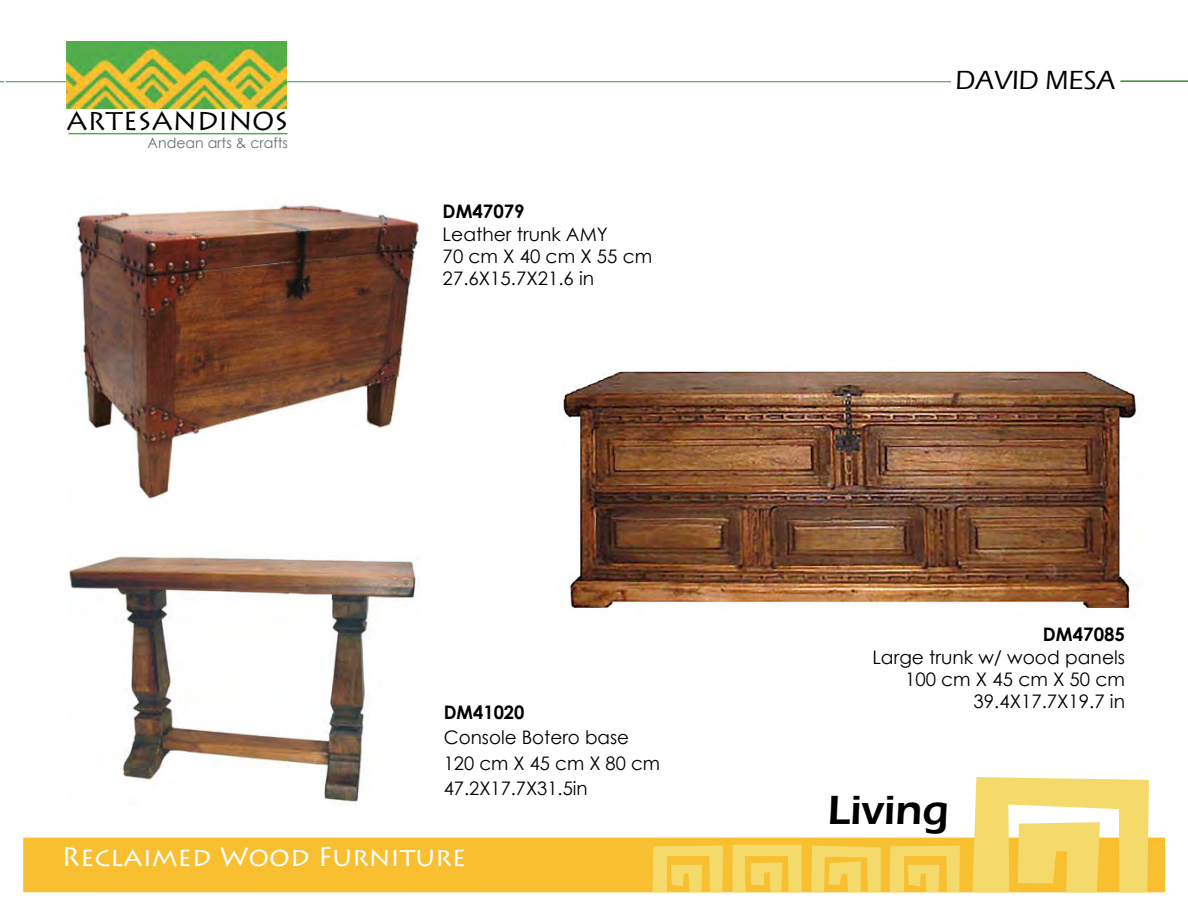
<style>
.page{position:relative;width:1188px;height:918px;background:#fff}
.page>*{position:absolute;margin:0;border:0;box-sizing:border-box;transform-origin:0 0}
.t1{font:600 42px "Eras ITC";color:#000}
.t2{font:27px "Lithos Pro";color:#fff}
.t3{font:500 27px "Eras ITC";color:#000}
.t4{font:25.8px "Lithos Pro";color:#000}
.t5{font:18.6px/22.4px "Century Gothic";color:#000}
.t6{font:700 18.6px "Century Gothic";color:#000}
.t7{font:14.4px "Century Gothic";color:#6d6e70}
.s1{font-weight:700}
</style>
<div class="page">
<hr style="left:0;top:81px;width:951px;height:1px;background:#46833c">
<hr style="left:1120px;top:80px;width:68px;height:2px;background:#46833c">
<hr style="left:68px;top:133px;width:220px;height:1px;background:#55ad4a">
<div style="left:24px;top:838px;width:1141px;height:54px;background:#f8bf31"></div>
<svg style="left:972px;top:777px;width:177px;height:115px"></svg>
<svg style="left:890px;top:846px;width:70px;height:46px"></svg>
<svg style="left:811px;top:846px;width:70px;height:46px"></svg>
<svg style="left:732px;top:845px;width:70px;height:47px"></svg>
<svg style="left:653px;top:846px;width:70px;height:46px"></svg>
<img style="left:76px;top:204px;width:345px;height:295px">
<img style="left:66px;top:41px;width:221px;height:67px">
<img style="left:69px;top:556px;width:350px;height:247px">
<img style="left:563px;top:367px;width:575px;height:243px">
<p class="t4" style="left:67px;top:106px;width:223px">ARTESANDINOS</p>
<p class="t7" style="left:148px;top:133px;width:142px">Andean arts &amp; crafts</p>
<p class="t5" style="left:443px;top:200px;width:211px"><span class="s1">DM47079<br></span>Leather trunk AMY<br>70 cm X 40 cm X 55 cm<br>27.6X15.7X21.6 in</p>
<p class="t6" style="left:444px;top:698px;width:82px">DM41020</p>
<p class="t5" style="left:444px;top:725px;width:218px;line-height:25.3px">Console Botero base<br>120 cm X 45 cm X 80 cm<br>47.2X17.7X31.5in</p>
<p class="t2" style="left:61px;top:841px;width:406px">Reclaimed Wood Furniture</p>
<h2 class="t3" style="left:955px;top:65px;width:162px">DAVID MESA</h2>
<p class="t5" style="left:872px;top:623px;width:254px;text-align:right"><span class="s1">DM47085<br></span>Large trunk w/ wood panels<br>100 cm X 45 cm X 50 cm<br>39.4X17.7X19.7 in</p>
<h1 class="t1" style="left:828px;top:786px;width:122px">Living</h1>
</div>
